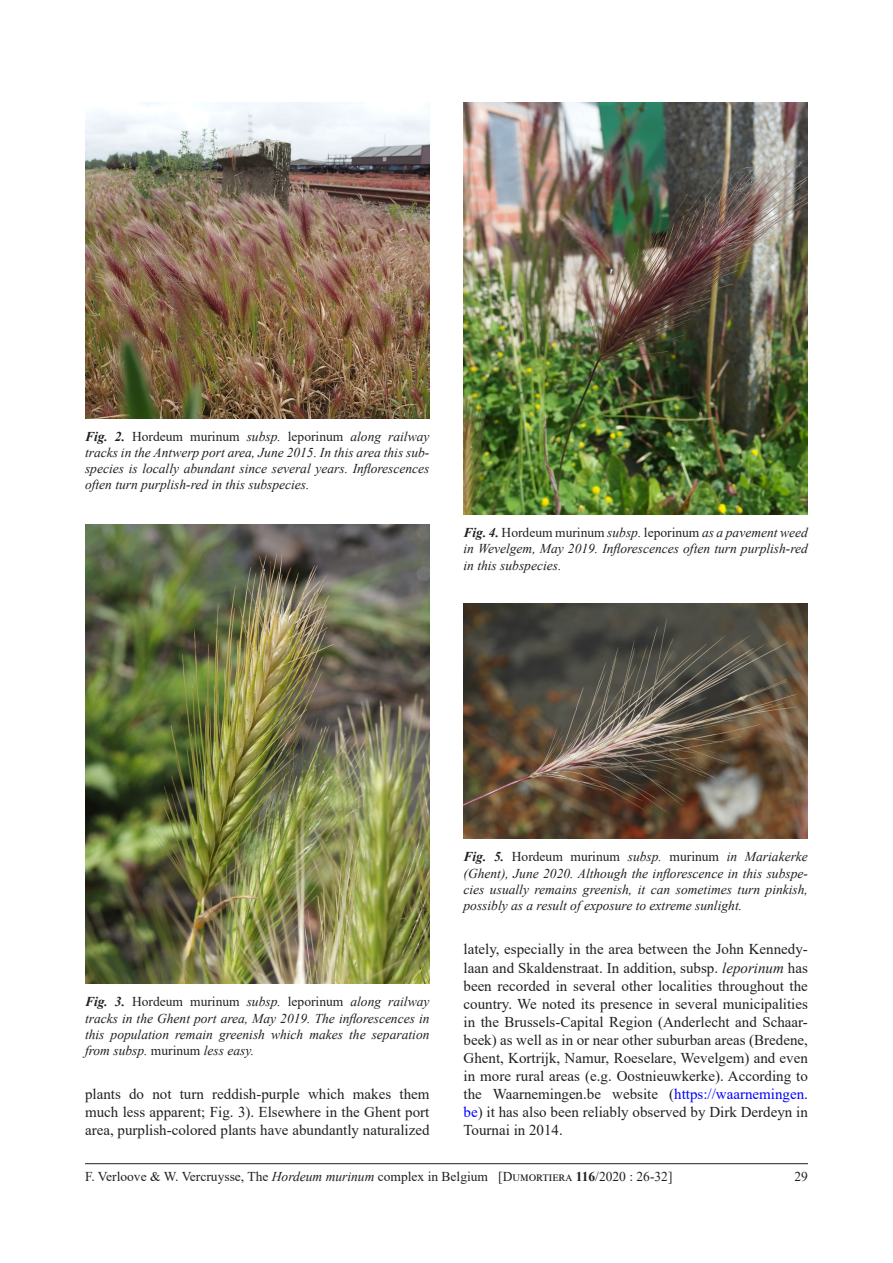
<style>
.page{position:relative;width:893px;height:1263px;background:#fff}
.page>*{position:absolute;margin:0;border:0;box-sizing:border-box;transform-origin:0 0}
.t1{font:15px/18.1px "Times New Roman";color:#231f20;text-align:justify}
.t2{font:italic 13.5px/16.2px "Times New Roman";color:#231f20;text-align:justify}
.t3{font:13.5px "Times New Roman";color:#231f20}
.s1{font-weight:700}
.s2{font-style:normal}
.s3{font-style:italic}
.s4{color:#00f}
</style>
<div class="page">
<hr style="left:85px;top:1163px;width:723px;height:1px;background:#231f20">
<img style="left:85px;top:524px;width:344px;height:459px">
<img style="left:463px;top:604px;width:345px;height:234px">
<img style="left:85px;top:102px;width:344px;height:316px">
<img style="left:463px;top:102px;width:345px;height:412px">
<p class="t2" style="left:85px;top:428px;width:346px"><span class="s1">Fig. 2.</span> <span class="s2">Hordeum murinum</span> subsp. <span class="s2">leporinum</span> along railway tracks in the Antwerp port area, June 2015. In this area this sub&shy;species is locally abundant since several years. Inflorescences often turn purplish-red in this subspecies.</p>
<p class="t2" style="left:463px;top:524px;width:346px"><span class="s1">Fig. 4.</span> <span class="s2">Hordeum murinum</span> subsp. <span class="s2">leporinum</span> as a pavement weed in Wevelgem, May 2019. Inflorescences often turn purplish-red in this subspecies.</p>
<p class="t2" style="left:85px;top:993px;width:346px"><span class="s1">Fig. 3.</span> <span class="s2">Hordeum murinum</span> subsp. <span class="s2">leporinum</span> along railway tracks in the Ghent port area, May 2019. The inflorescences in this population remain greenish which makes the separation from subsp. <span class="s2">murinum</span> less easy.</p>
<p class="t1" style="left:85px;top:1085px;width:346px">plants do not turn reddish-purple which makes them much less apparent; Fig. 3). Elsewhere in the Ghent port area, purplish-colored plants have abundantly naturalized</p>
<p class="t2" style="left:463px;top:848px;width:346px"><span class="s1">Fig. 5.</span> <span class="s2">Hordeum murinum</span> subsp. <span class="s2">murinum</span> in Mariakerke (Ghent), June 2020. Although the inflorescence in this subspe&shy;cies usually remains greenish, it can sometimes turn pinkish, possibly as a result of exposure to extreme sunlight.</p>
<p class="t1" style="left:463px;top:940px;width:346px">lately, especially in the area between the John Kennedy&shy;laan and Skaldenstraat. In addition, subsp. <span class="s3">leporinum</span> has been recorded in several other localities throughout the country. We noted its presence in several municipalities in the Brussels-Capital Region (Anderlecht and Schaar&shy;beek) as well as in or near other suburban areas (Bredene, Ghent, Kortrijk, Namur, Roeselare, Wevelgem) and even in more rural areas (e.g. Oostnieuwkerke). According to the Waarnemingen.be website (<span class="s4">https://waarnemingen. be</span>) it has also been reliably observed by Dirk Derdeyn in Tournai in 2014.</p>
<p class="t3" style="left:85px;top:1167px;width:589px">F. Verloove &amp; W. Vercruysse, The <span class="s3">Hordeum murinum</span> complex in Belgium [Dumortiera <span class="s1">116</span>/2020 : 26-32]</p>
<p class="t3" style="left:794px;top:1167px;width:15px">29</p>
</div>
